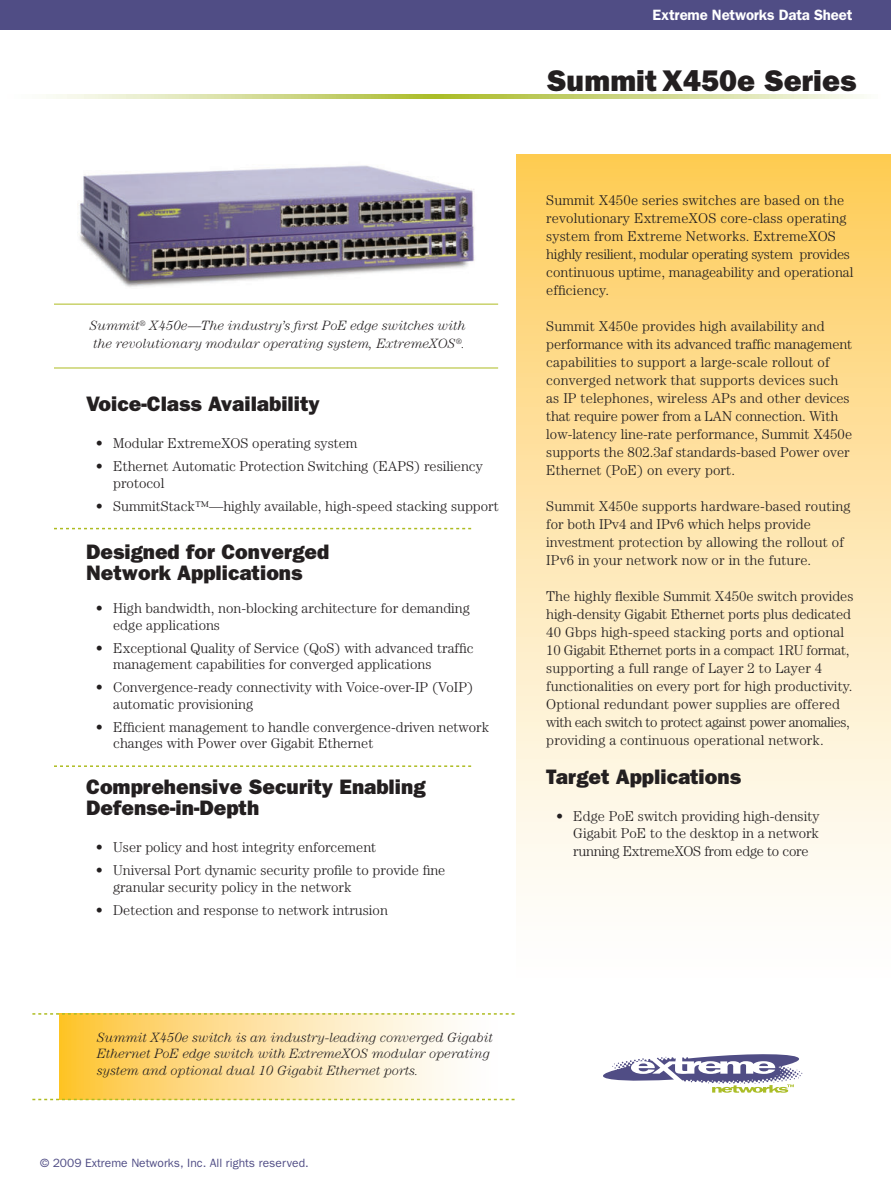
<style>
.page{position:relative;width:891px;height:1188px;background:#fff}
.page>*{position:absolute;margin:0;border:0;box-sizing:border-box;transform-origin:0 0}
.t1{font:800 30px "Franklin Gothic";color:#231f20}
.t2{font:800 21px/21px "Franklin Gothic";color:#231f20}
.t3{font:600 15px "Franklin Gothic";letter-spacing:-.01em;color:#fff}
.t4{font:300 14.25px/18px "Century";color:#231f20}
.t5{font:300 14.25px "Century";letter-spacing:-.02em;color:#231f20}
.t6{font:italic 300 13.5px/16.5px "Century";color:#231f20}
.t7{font:12px "Franklin Gothic";color:#504d85}
</style>
<div class="page">
<div style="left:0;top:0;width:891px;height:29px;background:#504d85"></div>
<svg style="left:60px;top:1015px;width:441px;height:84px;background:#fee3a4"></svg>
<div style="left:516px;top:155px;width:374px;height:822px;background:linear-gradient(to bottom,#fecd5d,#feffff)"></div>
<hr style="left:54px;top:304px;width:444px;height:1px;background:#aebc21">
<hr style="left:54px;top:368px;width:444px;height:1px;background:#aebc21">
<svg style="left:54px;top:528px;width:417px;height:1px"></svg>
<svg style="left:54px;top:765px;width:417px;height:2px"></svg>
<svg style="left:32px;top:1099px;width:483px;height:1px"></svg>
<svg style="left:603px;top:1054px;width:199px;height:39px"></svg>
<svg style="left:46px;top:94px;width:818px;height:5px;background:#d2db92"></svg>
<svg style="left:32px;top:1013px;width:483px;height:2px"></svg>
<img style="left:77px;top:165px;width:398px;height:122px">
<p class="t6" style="left:90px;top:318px;width:377px;line-height:18px">Summit<sup>®</sup> X450e—The industry’s first PoE edge switches with the revolutionary modular operating system, ExtremeXOS<sup>®</sup>.</p>
<h2 class="t2" style="left:86px;top:395px;width:235px">Voice-Class Availability</h2>
<p class="t4" style="left:96px;top:434px;width:263px">•฀ Modular ExtremeXOS operating system</p>
<p class="t4" style="left:113px;top:458px;width:371px;line-height:16.5px;text-indent:-17px">•฀ Ethernet Automatic Protection Switching (EAPS) resiliency protocol</p>
<p class="t4" style="left:96px;top:497px;width:404px">•฀ SummitStack™—highly available, high-speed stacking support</p>
<h2 class="t2" style="left:86px;top:543px;width:245px">Designed for Converged<br>Network Applications</h2>
<p class="t4" style="left:113px;top:600px;width:358px;line-height:16.5px;text-indent:-17px">•฀ High bandwidth, non-blocking architecture for demanding edge applications</p>
<p class="t4" style="left:113px;top:640px;width:362px;line-height:16.5px;text-indent:-17px">•฀ Exceptional Quality of Service (QoS) with advanced traffic management capabilities for converged applications</p>
<p class="t4" style="left:113px;top:679px;width:362px;line-height:16.5px;text-indent:-17px">•฀ Convergence-ready connectivity with Voice-over-IP (VoIP) automatic provisioning</p>
<p class="t4" style="left:113px;top:719px;width:378px;line-height:16.5px;text-indent:-17px">•฀ Efficient management to handle convergence-driven network changes with Power over Gigabit Ethernet</p>
<h2 class="t2" style="left:86px;top:778px;width:341px">Comprehensive Security Enabling<br>Defense-in-Depth</h2>
<p class="t4" style="left:96px;top:838px;width:282px">•฀ User policy and host integrity enforcement</p>
<p class="t4" style="left:113px;top:862px;width:334px;line-height:16.5px;text-indent:-17px">•฀ Universal Port dynamic security profile to provide fine granular security policy in the network</p>
<p class="t4" style="left:96px;top:901px;width:294px">•฀ Detection and response to network intrusion</p>
<p class="t6" style="left:97px;top:1030px;width:397px">Summit X450e switch is an industry-leading converged Gigabit<br>Ethernet PoE edge switch with ExtremeXOS modular operating system and optional dual 10 Gigabit Ethernet ports.</p>
<p class="t7" style="left:40px;top:1158px;width:270px">© 2009 Extreme Networks, Inc. All rights reserved.</p>
<p class="t3" style="left:653px;top:10px;width:201px">Extreme Networks Data Sheet</p>
<h1 class="t1" style="left:547px;top:70px;width:311px">Summit X450e Series</h1>
<p class="t4" style="left:546px;top:192px;width:309px">Summit X450e series switches are based on the revolutionary ExtremeXOS core-class operating system from Extreme Networks. ExtremeXOS highly resilient, modular operating system provides continuous uptime, manageability and operational efficiency.</p>
<p class="t4" style="left:546px;top:318px;width:307px">Summit X450e provides high availability and performance with its advanced traffic management capabilities to support a large-scale rollout of converged network that supports devices such as IP telephones, wireless APs and other devices that require power from a LAN connection. With low-latency line-rate performance, Summit X450e supports the 802.3af standards-based Power over Ethernet (PoE) on every port.</p>
<p class="t4" style="left:546px;top:498px;width:306px">Summit X450e supports hardware-based routing for both IPv4 and IPv6 which helps provide investment protection by allowing the rollout of IPv6 in your network now or in the future.</p>
<p class="t4" style="left:546px;top:588px;width:309px">The highly flexible Summit X450e switch provides high-density Gigabit Ethernet ports plus dedicated 40 Gbps high-speed stacking ports and optional 10 Gigabit Ethernet ports in a compact 1RU format, supporting a full range of Layer 2 to Layer 4 functionalities on every port for high productivity.<br>Optional redundant power supplies are offered with each switch to protect against power anomalies, providing a continuous operational network.</p>
<h2 class="t2" style="left:546px;top:768px;width:196px">Target Applications</h2>
<p class="t4" style="left:556px;top:808px;width:265px;line-height:16.5px;text-align:right">•฀ Edge PoE switch providing high-density<br>Gigabit PoE to the desktop in a network</p>
<p class="t5" style="left:573px;top:846px;width:237px">running ExtremeXOS from edge to core</p>
</div>
